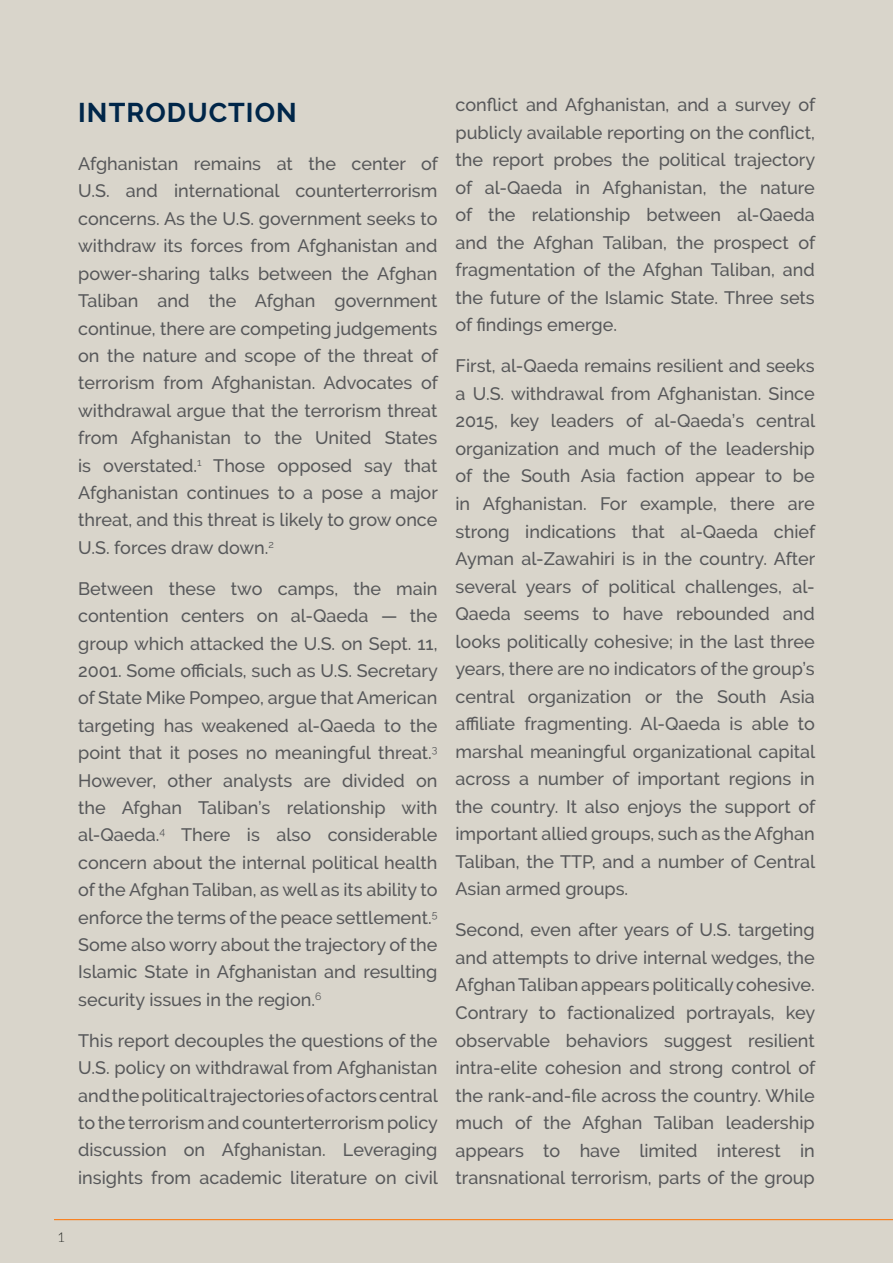
<style>
.page{position:relative;width:893px;height:1263px;background:#d9d5cb}
.page>*{position:absolute;margin:0;border:0;box-sizing:border-box;transform-origin:0 0}
.t1{font:700 27px "Raleway";letter-spacing:.04em;color:#002649}
.t2{font:500 18px/27.5px "Raleway";color:#57585a;text-align:justify}
.t3{font:300 13.5px "Lato";color:#262825}
</style>
<div class="page">
<hr style="left:54px;top:1219px;width:839px;height:1px;background:#ff7200">
<h1 class="t1" style="left:78px;top:97px;width:220px">INTRODUCTION</h1>
<p class="t2" style="left:78px;top:150px;width:361px">Afghanistan remains at the center of U.S. and international counterterrorism concerns. As the U.S. government seeks to withdraw its forces from Afghanistan and power-sharing talks between the Afghan Taliban and the Afghan government continue, there are competing judgements on the nature and scope of the threat of terrorism from Afghanistan. Advocates of withdrawal argue that the terrorism threat from Afghanistan to the United States is overstated.<sup>1</sup> Those opposed say that Afghanistan continues to a pose a major threat, and this threat is likely to grow once U.S. forces draw down.<sup>2</sup></p>
<p class="t2" style="left:78px;top:575px;width:361px">Between these two camps, the main contention centers on al-Qaeda — the group which attacked the U.S. on Sept. 11, 2001. Some officials, such as U.S. Secretary of State Mike Pompeo, argue that American targeting has weakened al-Qaeda to the point that it poses no meaningful threat.<sup>3<br></sup>However, other analysts are divided on the Afghan Taliban’s relationship with al-Qaeda.<sup>4</sup> There is also considerable concern about the internal political health of the Afghan Taliban, as well as its ability to enforce the terms of the peace settlement.<sup>5<br></sup>Some also worry about the trajectory of the Islamic State in Afghanistan and resulting security issues in the region.<sup>6</sup></p>
<p class="t2" style="left:78px;top:1027px;width:361px">This report decouples the questions of the U.S. policy on withdrawal from Afghanistan and the political trajectories of actors central to the terrorism and counterterrorism policy discussion on Afghanistan. Leveraging insights from academic literature on civil</p>
<p class="t2" style="left:455px;top:91px;width:361px">conflict and Afghanistan, and a survey of publicly available reporting on the conflict, the report probes the political trajectory of al-Qaeda in Afghanistan, the nature of the relationship between al-Qaeda and the Afghan Taliban, the prospect of fragmentation of the Afghan Taliban, and the future of the Islamic State. Three sets of findings emerge.</p>
<p class="t2" style="left:455px;top:352px;width:361px">First, al-Qaeda remains resilient and seeks a U.S. withdrawal from Afghanistan. Since 2015, key leaders of al-Qaeda’s central organization and much of the leadership of the South Asia faction appear to be in Afghanistan. For example, there are strong indications that al-Qaeda chief Ayman al-Zawahiri is in the country. After several years of political challenges, al-Qaeda seems to have rebounded and looks politically cohesive; in the last three years, there are no indicators of the group’s central organization or the South Asia affiliate fragmenting. Al-Qaeda is able to marshal meaningful organizational capital across a number of important regions in the country. It also enjoys the support of important allied groups, such as the Afghan Taliban, the TTP, and a number of Central Asian armed groups.</p>
<p class="t2" style="left:455px;top:916px;width:361px">Second, even after years of U.S. targeting and attempts to drive internal wedges, the Afghan Taliban appears politically cohesive.<br>Contrary to factionalized portrayals, key observable behaviors suggest resilient intra-elite cohesion and strong control of the rank-and-file across the country. While much of the Afghan Taliban leadership appears to have limited interest in transnational terrorism, parts of the group</p>
<p class="t3" style="left:58px;top:1228px;width:9px">1</p>
</div>
